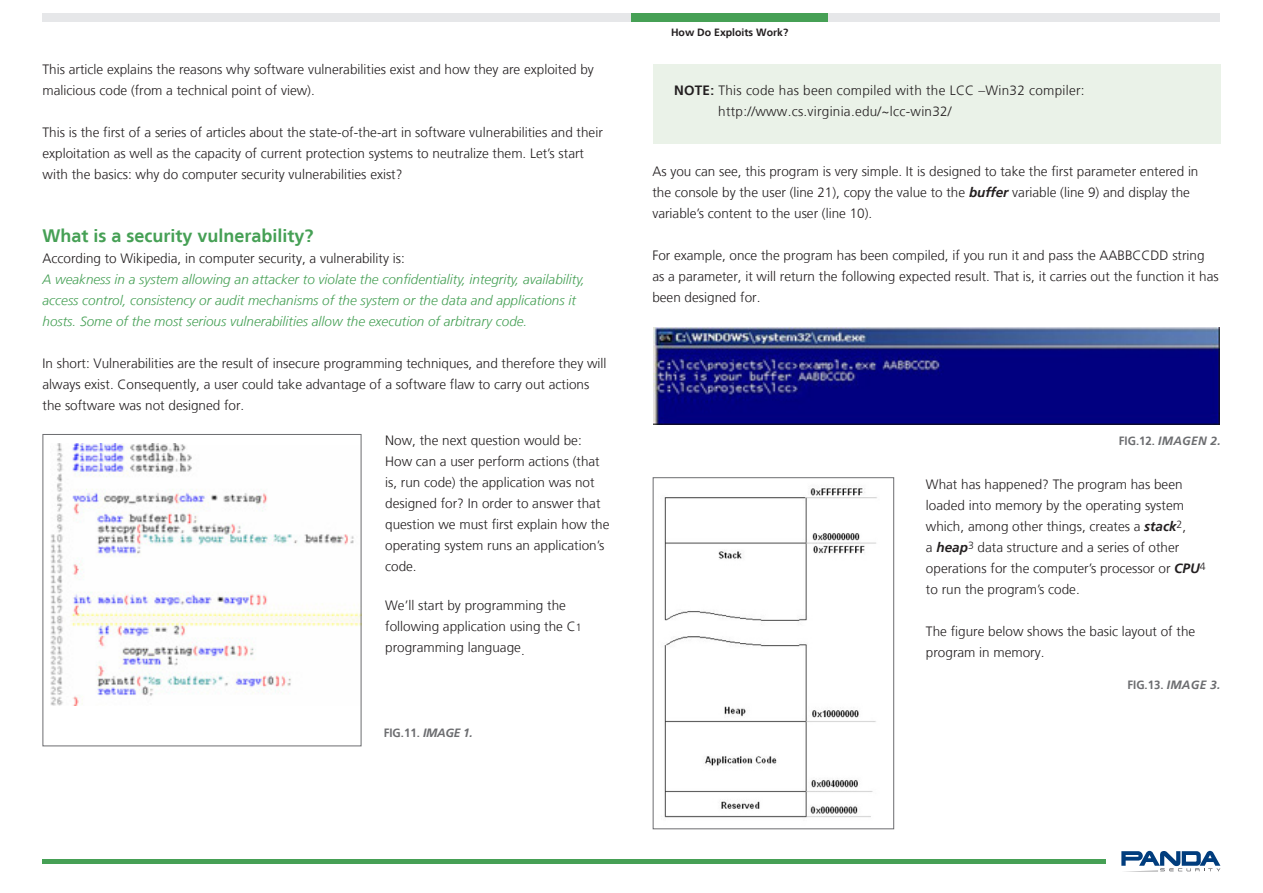
<style>
.page{position:relative;width:1263px;height:893px;background:#fff}
.page>*{position:absolute;margin:0;border:0;box-sizing:border-box;transform-origin:0 0}
.t1{font:700 18px "Frutiger LT";color:#46a055}
.t2{font:300 13.5px/21px "Frutiger LT";color:#231f20}
.t3{font:italic 300 13.5px/21px "Frutiger LT";color:#46a055}
.t4{font:300 13.5px "Frutiger LT";letter-spacing:.02em;color:#231f20}
.notas{font:700 12px "Frutiger LT";color:#6c6d70;scale:.95 1}
.notas-2{font:italic 700 12px "Frutiger LT";letter-spacing:.02em;color:#6c6d70}
.t5{font:700 10.5px "Frutiger LT";color:#231f20}
.s1{font-size:10.5px}
.s2{font-style:italic}
.s3{font-weight:700}
.s4{font-weight:700;font-style:italic}
.s5{font-style:normal}
</style>
<div class="page">
<img style="left:653px;top:328px;width:566px;height:96px">
<div style="left:43px;top:13px;width:1177px;height:8px;background:#e6e7e9"></div>
<div style="left:631px;top:13px;width:197px;height:8px;background:#46a055"></div>
<hr style="left:43px;top:859px;width:1063px;height:4px;background:#46a055">
<svg style="left:1121px;top:851px;width:99px;height:21px"></svg>
<img style="left:51px;top:443px;width:308px;height:263px">
<div style="left:653px;top:64px;width:567px;height:80px;background:#eaf2e8"></div>
<img style="left:664px;top:486px;width:213px;height:332px">
<div style="left:653px;top:477px;width:241px;height:352px;border:1px solid #6c6d70"></div>
<p class="t2" style="left:43px;top:59px;width:553px">This article explains the reasons why software vulnerabilities exist and how they are exploited by malicious code (from a technical point of view).</p>
<p class="t2" style="left:43px;top:122px;width:562px">This is the first of a series of articles about the state-of-the-art in software vulnerabilities and their exploitation as well as the capacity of current protection systems to neutralize them. Let’s start with the basics: why do computer security vulnerabilities exist?</p>
<p class="t1" style="left:43px;top:225px;width:273px">What is a security vulnerability?</p>
<p class="t2" style="left:43px;top:248px;width:364px">According to Wikipedia, in computer security, a vulnerability is:</p>
<p class="t3" style="left:43px;top:269px;width:544px">A weakness in a system allowing an attacker to violate the confidentiality, integrity, availability, access control, consistency or audit mechanisms of the system or the data and applications it hosts. Some of the most serious vulnerabilities allow the execution of arbitrary code.</p>
<p class="t2" style="left:43px;top:353px;width:566px">In short: Vulnerabilities are the result of insecure programming techniques, and therefore they will always exist. Consequently, a user could take advantage of a software flaw to carry out actions the software was not designed for.</p>
<p class="t2" style="left:385px;top:430px;width:226px">Now, the next question would be:<br>How can a user perform actions (that is, run code) the application was not designed for? In order to answer that question we must first explain how the operating system runs an application’s code.</p>
<p class="t2" style="left:385px;top:595px;width:198px">We’ll start by programming the following application using the C<span class="s1">1 </span>programming language.</p>
<p class="notas" style="left:384px;top:726px;width:95px">FIG.11. <span class="s2">IMAGE 1.</span></p>
<p class="t5" style="left:671px;top:26px;width:119px">How Do Exploits Work?</p>
<p class="t4" style="left:674px;top:83px;width:412px"><span class="s3">NOTE:</span> This code has been compiled with the LCC –Win32 compiler:</p>
<p class="t4" style="left:718px;top:104px;width:235px">http://www.cs.virginia.edu/~lcc-win32/</p>
<p class="t2" style="left:652px;top:161px;width:548px">As you can see, this program is very simple. It is designed to take the first parameter entered in the console by the user (line 21), copy the value to the <span class="s4">buffer</span> variable (line 9) and display the variable’s content to the user (line 10).</p>
<p class="t2" style="left:652px;top:245px;width:568px">For example, once the program has been compiled, if you run it and pass the AABBCCDD string as a parameter, it will return the following expected result. That is, it carries out the function it has been designed for.</p>
<p class="notas-2" style="left:1119px;top:434px;width:103px"><span class="s5">FIG.12.</span> IMAGEN 2.</p>
<p class="t2" style="left:926px;top:474px;width:281px">What has happened? The program has been loaded into memory by the operating system which, among other things, creates a <span class="s4">stack</span><sup>2</sup>,<br>a <span class="s4">heap</span><sup>3</sup> data structure and a series of other operations for the computer’s processor or <span class="s4">CPU</span><sup>4 </sup>to run the program’s code.</p>
<p class="t2" style="left:926px;top:621px;width:271px">The figure below shows the basic layout of the program in memory.</p>
<p class="notas" style="left:1127px;top:678px;width:99px">FIG.13. <span class="s2">IMAGE 3.</span></p>
</div>
